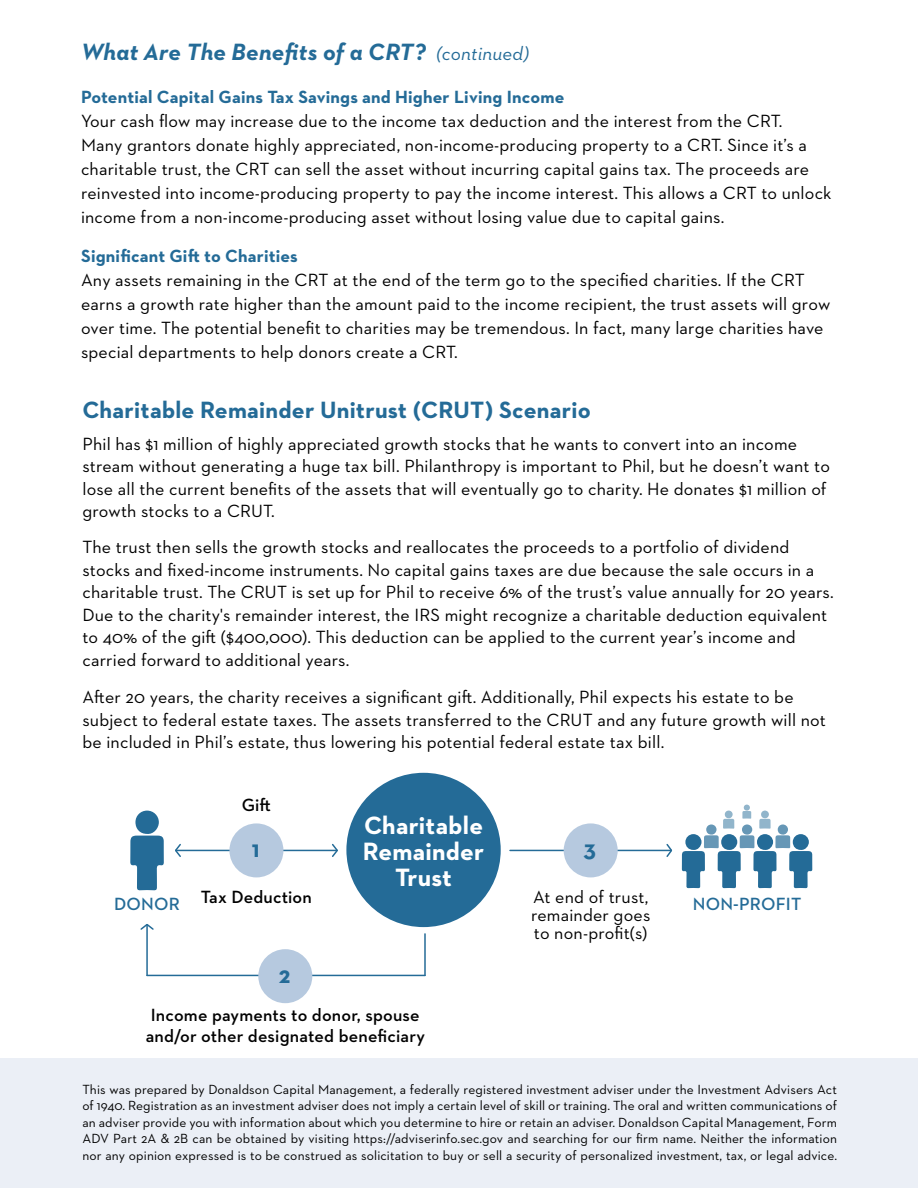
<style>
.page{position:relative;width:918px;height:1188px;background:#fff}
.page>*{position:absolute;margin:0;border:0;box-sizing:border-box;transform-origin:0 0}
.t1{font:700 25.5px/25.8px "Neutraface 2 Text";letter-spacing:.01em;color:#fff;text-align:center}
.t2{font:700 24px "Neutraface 2 Text";letter-spacing:.01em;color:#246b97}
.t3{font:italic 700 24px "Neutraface 2 Text";letter-spacing:.01em;color:#246b97}
.t4{font:18px/22.5px "Neutraface 2 Text";letter-spacing:.01em;color:#000}
.t5{font:700 18px "Neutraface 2 Text";letter-spacing:.01em;color:#246b97}
.t6{font:600 18px/21px "Neutraface 2 Text";letter-spacing:.01em;color:#000}
.t7{font:600 18px "Neutraface 2 Text";letter-spacing:.01em;color:#246b97}
.t8{font:13.5px/16.5px "Neutraface 2 Text";letter-spacing:.01em;color:#000;text-align:justify}
.s1{font-weight:400;font-size:19.5px}
</style>
<div class="page">
<div style="left:0;top:1058px;width:918px;height:130px;background:#ebeff6"></div>
<hr style="left:606px;top:850px;width:65px;height:1px;background:#246b97">
<svg style="left:665px;top:843px;width:8px;height:14px"></svg>
<hr style="left:510px;top:850px;width:57px;height:1px;background:#246b97">
<hr style="left:269px;top:850px;width:68px;height:1px;background:#246b97">
<svg style="left:331px;top:843px;width:7px;height:14px"></svg>
<hr style="left:176px;top:850px;width:68px;height:1px;background:#246b97">
<svg style="left:175px;top:843px;width:7px;height:14px"></svg>
<div style="left:346px;top:773px;width:155px;height:154px;background:#246b97;border-radius:50%"></div>
<div style="left:229px;top:823px;width:54px;height:54px;background:#b6c9df;border-radius:50%"></div>
<div style="left:564px;top:823px;width:54px;height:54px;background:#b6c9df;border-radius:50%"></div>
<hr style="left:424px;top:934px;width:2px;height:41px;background:#246b97">
<hr style="left:147px;top:975px;width:278px;height:1px;background:#246b97">
<svg style="left:140px;top:924px;width:14px;height:6px"></svg>
<hr style="left:146px;top:925px;width:2px;height:50px;background:#246b97">
<div style="left:258px;top:949px;width:54px;height:54px;background:#b6c9df;border-radius:50%"></div>
<svg style="left:130px;top:811px;width:34px;height:79px"></svg>
<svg style="left:682px;top:805px;width:130px;height:83px"></svg>
<h2 class="t3" style="left:81px;top:37px;width:449px">What Are The Benefits of a CRT? <span class="s1">(continued)</span></h2>
<p class="t5" style="left:81px;top:85px;width:485px">Potential Capital Gains Tax Savings and Higher Living Income</p>
<p class="t4" style="left:81px;top:109px;width:752px;line-height:24px">Your cash flow may increase due to the income tax deduction and the interest from the CRT.<br>Many grantors donate highly appreciated, non-income-producing property to a CRT. Since it’s a charitable trust, the CRT can sell the asset without incurring capital gains tax. The proceeds are reinvested into income-producing property to pay the income interest. This allows a CRT to unlock income from a non-income-producing asset without losing value due to capital gains.</p>
<p class="t5" style="left:81px;top:244px;width:218px">Significant Gift to Charities</p>
<p class="t4" style="left:81px;top:268px;width:751px;line-height:24px">Any assets remaining in the CRT at the end of the term go to the specified charities. If the CRT earns a growth rate higher than the amount paid to the income recipient, the trust assets will grow over time. The potential benefit to charities may be tremendous. In fact, many large charities have special departments to help donors create a CRT.</p>
<h2 class="t2" style="left:82px;top:395px;width:510px">Charitable Remainder Unitrust (CRUT) Scenario</h2>
<p class="t4" style="left:82px;top:432px;width:749px">Phil has $1 million of highly appreciated growth stocks that he wants to convert into an income stream without generating a huge tax bill. Philanthropy is important to Phil, but he doesn’t want to lose all the current benefits of the assets that will eventually go to charity. He donates $1 million of growth stocks to a CRUT.</p>
<p class="t4" style="left:82px;top:536px;width:753px">The trust then sells the growth stocks and reallocates the proceeds to a portfolio of dividend stocks and fixed-income instruments. No capital gains taxes are due because the sale occurs in a charitable trust. The CRUT is set up for Phil to receive 6% of the trust’s value annually for 20 years.<br>Due to the charity's remainder interest, the IRS might recognize a charitable deduction equivalent to 40% of the gift ($400,000). This deduction can be applied to the current year’s income and carried forward to additional years.</p>
<p class="t4" style="left:82px;top:686px;width:745px">After 20 years, the charity receives a significant gift. Additionally, Phil expects his estate to be subject to federal estate taxes. The assets transferred to the CRUT and any future growth will not be included in Phil’s estate, thus lowering his potential federal estate tax bill.</p>
<p class="t6" style="left:242px;top:794px;width:31px">Gift</p>
<h1 class="t1" style="left:363px;top:812px;width:123px">Charitable<br>Remainder<br>Trust</h1>
<h2 class="t2" style="left:252px;top:833px;width:9px">1</h2>
<h2 class="t2" style="left:584px;top:833px;width:14px">3</h2>
<p class="t4" style="left:531px;top:888px;width:121px;line-height:18px;text-align:justify">At end of trust, remainder goes to non-profit(s)</p>
<p class="t6" style="left:201px;top:886px;width:112px">Tax Deduction</p>
<p class="t7" style="left:114px;top:892px;width:67px">DONOR</p>
<p class="t7" style="left:693px;top:892px;width:110px">NON-PROFIT</p>
<h2 class="t2" style="left:279px;top:959px;width:13px">2</h2>
<p class="t6" style="left:146px;top:1004px;width:281px">Income payments to donor, spouse and/or other designated beneficiary</p>
<p class="t8" style="left:82px;top:1081px;width:756px">This was prepared by Donaldson Capital Management, a federally registered investment adviser under the Investment Advisers Act of 1940. Registration as an investment adviser does not imply a certain level of skill or training. The oral and written communications of an adviser provide you with information about which you determine to hire or retain an adviser. Donaldson Capital Management, Form ADV Part 2A &amp; 2B can be obtained by visiting https://adviserinfo.sec.gov and searching for our firm name. Neither the information nor any opinion expressed is to be construed as solicitation to buy or sell a security of personalized investment, tax, or legal advice.</p>
</div>
